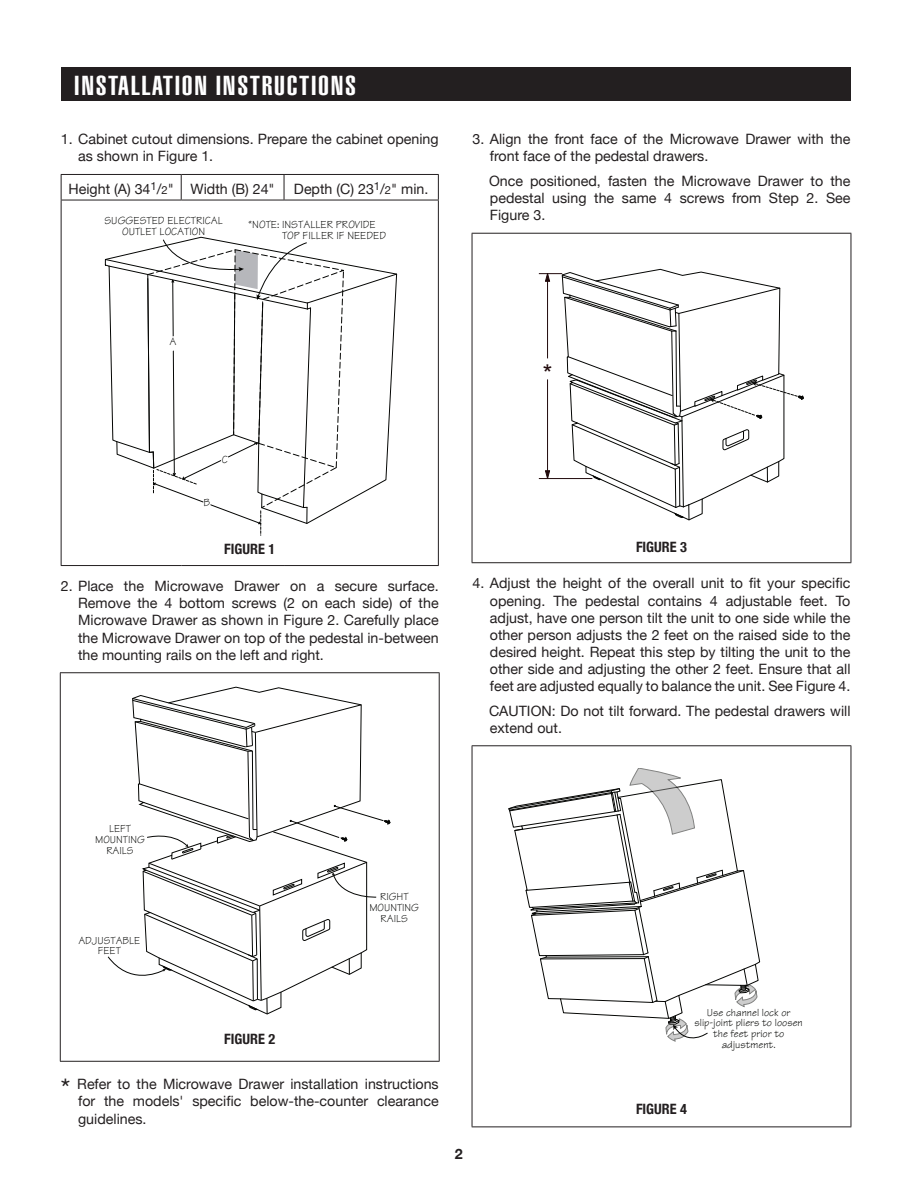
<style>
.page{position:relative;width:918px;height:1188px;background:#fff}
.page>*{position:absolute;margin:0;border:0;box-sizing:border-box;transform-origin:0 0}
.t1{font:900 extra-condensed 27px "Helvetica";letter-spacing:.05em;color:#fff;scale:1.21 1}
.t2{font:24.6px "Arial";color:#210a0c}
.t3{font:14.25px/17.1px "Helvetica Neue";color:#231f20;text-align:justify}
.t4{font:700 condensed 14.25px "Helvetica Neue";color:#231f20}
.t5{font:700 14.25px "Helvetica Neue";color:#231f20}
.t6{font:11.1px/11.1px "Tekton";color:#040503}
.t7{font:10.95px/10.9px "Tekton";color:#040503;text-align:center}
.s1{font-size:11.25px}
.s2{font-size:27px}
</style>
<div class="page">
<hr style="left:61px;top:174px;width:120px;height:1px;background:#231f20">
<svg style="left:61px;top:175px;width:1px;height:25px"></svg>
<hr style="left:181px;top:174px;width:103px;height:1px;background:#231f20">
<svg style="left:181px;top:175px;width:1px;height:25px"></svg>
<hr style="left:284px;top:174px;width:155px;height:1px;background:#231f20">
<svg style="left:284px;top:175px;width:1px;height:25px"></svg>
<svg style="left:438px;top:175px;width:1px;height:25px"></svg>
<hr style="left:61px;top:200px;width:120px;height:1px;background:#231f20">
<hr style="left:61px;top:200px;width:1px;height:365px;background:#231f20">
<hr style="left:181px;top:200px;width:103px;height:1px;background:#231f20">
<hr style="left:284px;top:200px;width:155px;height:1px;background:#231f20">
<hr style="left:438px;top:200px;width:1px;height:365px;background:#231f20">
<hr style="left:61px;top:565px;width:120px;height:1px;background:#231f20">
<hr style="left:181px;top:565px;width:103px;height:1px;background:#231f20">
<hr style="left:284px;top:565px;width:155px;height:1px;background:#231f20">
<svg style="left:105px;top:239px;width:292px;height:296px"></svg>
<hr style="left:60px;top:672px;width:380px;height:1px;background:#231f20">
<hr style="left:60px;top:673px;width:1px;height:388px;background:#231f20">
<hr style="left:439px;top:673px;width:1px;height:388px;background:#231f20">
<hr style="left:60px;top:1061px;width:380px;height:1px;background:#231f20">
<svg style="left:108px;top:687px;width:283px;height:328px"></svg>
<div style="left:61px;top:68px;width:789px;height:33px;background:#231f20"></div>
<hr style="left:472px;top:233px;width:379px;height:1px;background:#231f20">
<hr style="left:472px;top:234px;width:1px;height:328px;background:#231f20">
<hr style="left:851px;top:234px;width:1px;height:328px;background:#231f20">
<hr style="left:472px;top:562px;width:379px;height:1px;background:#231f20">
<svg style="left:539px;top:269px;width:265px;height:251px"></svg>
<hr style="left:472px;top:745px;width:379px;height:1px;background:#231f20">
<hr style="left:472px;top:746px;width:1px;height:380px;background:#231f20">
<hr style="left:851px;top:746px;width:1px;height:380px;background:#231f20">
<hr style="left:472px;top:1126px;width:379px;height:1px;background:#231f20">
<svg style="left:508px;top:768px;width:249px;height:274px"></svg>
<h1 class="t1" style="left:74px;top:70px;width:234px">INSTALLATION INSTRUCTIONS</h1>
<p class="t3" style="left:78px;top:131px;width:362px;text-indent:-17px">1. Cabinet cutout dimensions. Prepare the cabinet opening as shown in Figure 1.</p>
<p class="t3" style="left:68px;top:181px;width:208px">Height (A) 34<sup>1</sup>/<span class="s1">2</span>" Width (B) 24"</p>
<p class="t3" style="left:294px;top:181px;width:136px">Depth (C) 23<sup>1</sup>/<span class="s1">2</span>" min.</p>
<p class="t6" style="left:282px;top:219px;width:105px;text-indent:-34px">*NOTE: INSTALLER PROVIDE<br>TOP FILLER IF NEEDED</p>
<p class="t6" style="left:104px;top:215px;width:120px;text-align:center">SUGGESTED ELECTRICAL<br>OUTLET LOCATION</p>
<p class="t3" style="left:490px;top:131px;width:362px;text-indent:-17px">3. Align the front face of the Microwave Drawer with the front face of the pedestal drawers.</p>
<p class="t3" style="left:489px;top:173px;width:363px">Once positioned, fasten the Microwave Drawer to the pedestal using the same 4 screws from Step 2. See Figure 3.</p>
<p class="t6" style="left:169px;top:336px;width:8px">A</p>
<p class="t6" style="left:222px;top:454px;width:7px">C</p>
<p class="t6" style="left:203px;top:497px;width:8px">B</p>
<p class="t4" style="left:224px;top:537px;width:52px">FIGURE 1</p>
<p class="t3" style="left:78px;top:578px;width:362px;text-indent:-17px">2. Place the Microwave Drawer on a secure surface.<br>Remove the 4 bottom screws (2 on each side) of the Microwave Drawer as shown in Figure 2. Carefully place the Microwave Drawer on top of the pedestal in-between the mounting rails on the left and right.</p>
<h2 class="t2" style="left:543px;top:357px;width:11px">*</h2>
<p class="t4" style="left:636px;top:535px;width:52px">FIGURE 3</p>
<p class="t3" style="left:490px;top:576px;width:362px;text-indent:-17px">4. Adjust the height of the overall unit to fit your specific opening. The pedestal contains 4 adjustable feet. To adjust, have one person tilt the unit to one side while the other person adjusts the 2 feet on the raised side to the desired height. Repeat this step by tilting the unit to the other side and adjusting the other 2 feet. Ensure that all feet are adjusted equally to balance the unit. See Figure 4.</p>
<p class="t3" style="left:489px;top:703px;width:363px">CAUTION: Do not tilt forward. The pedestal drawers will extend out.</p>
<p class="t7" style="left:95px;top:823px;width:51px">LEFT<br>MOUNTING<br>RAILS</p>
<p class="t7" style="left:78px;top:935px;width:64px">ADJUSTABLE<br>FEET</p>
<p class="t7" style="left:369px;top:891px;width:51px">RIGHT<br>MOUNTING<br>RAILS</p>
<p class="t4" style="left:224px;top:1028px;width:52px">FIGURE 2</p>
<p class="t3" style="left:78px;top:1077px;width:362px;text-indent:-17px"><span class="s2">*</span> Refer to the Microwave Drawer installation instructions for the models' specific below-the-counter clearance guidelines.</p>
<p class="t5" style="left:455px;top:1142px;width:9px">2</p>
<p class="t7" style="left:695px;top:1007px;width:110px">Use channel lock or slip-joint pliers to loosen the feet prior to adjustment.</p>
<p class="t4" style="left:636px;top:1097px;width:52px">FIGURE 4</p>
</div>
